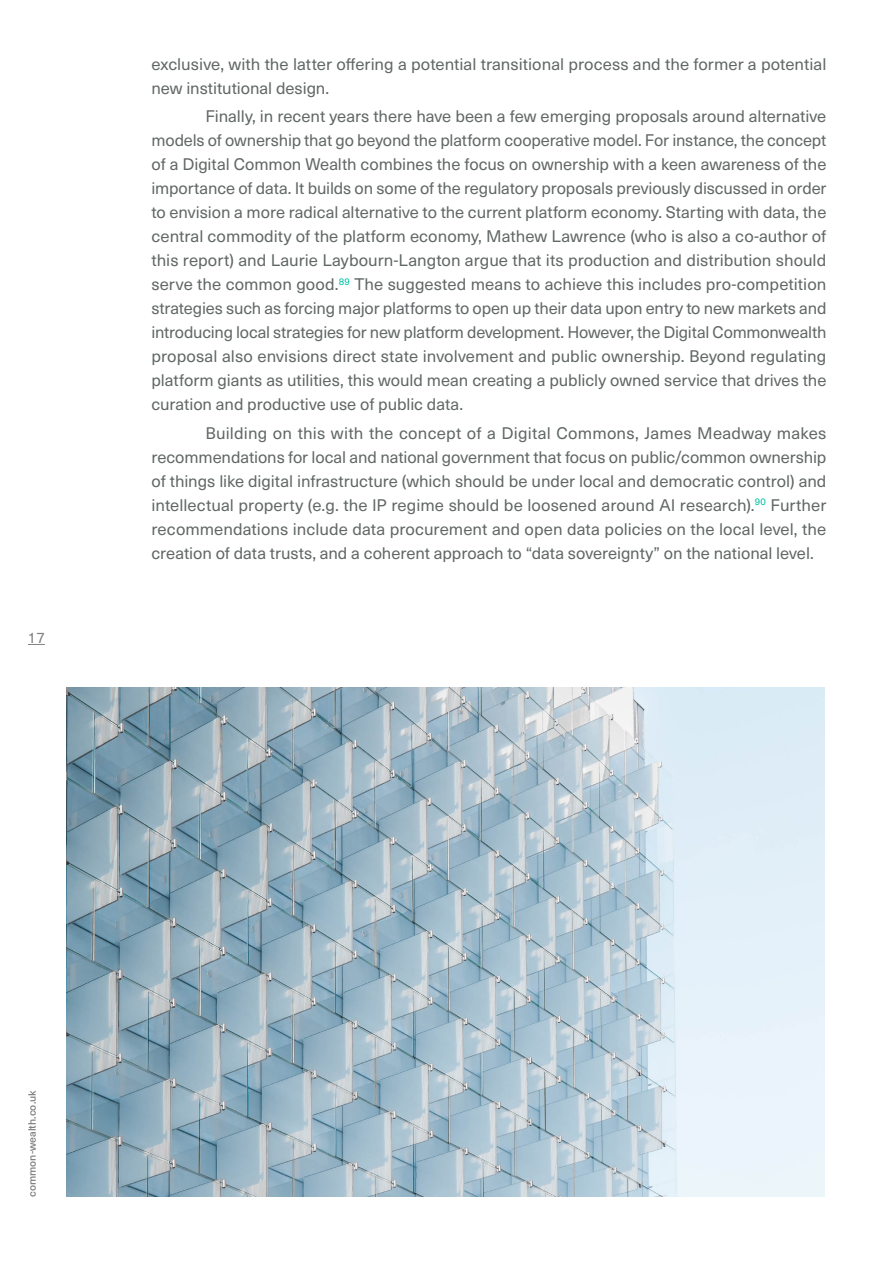
<style>
.page{position:relative;width:893px;height:1263px;background:#fff}
.page>*{position:absolute;margin:0;border:0;box-sizing:border-box;transform-origin:0 0}
.t1{font:16.5px/24px "Neue Haas Unica W1 G";letter-spacing:-.005em;color:#616766;text-align:justify}
.t2{font:15px "Neue Haas Unica W1 G";color:#000}
.t3{font:500 10.5px "Neue Haas Unica W1 G";color:#000}
</style>
<div class="page">
<svg style="left:28px;top:644px;width:17px;height:1px"></svg>
<img style="left:66px;top:688px;width:758px;height:509px">
<p class="t2" style="left:28px;top:626px;width:18px">17</p>
<p class="t1" style="left:151px;top:51px;width:676px">exclusive, with the latter offering a potential transitional process and the former a potential new institutional design.</p>
<p class="t1" style="left:151px;top:104px;width:676px;text-indent:54px">Finally, in recent years there have been a few emerging proposals around alternative models of ownership that go beyond the platform cooperative model. For instance, the concept of a Digital Common Wealth combines the focus on ownership with a keen awareness of the importance of data. It builds on some of the regulatory proposals previously discussed in order to envision a more radical alternative to the current platform economy. Starting with data, the central commodity of the platform economy, Mathew Lawrence (who is also a co-author of this report) and Laurie Laybourn-Langton argue that its production and distribution should serve the common good.<sup>89</sup> The suggested means to achieve this includes pro-competition strategies such as forcing major platforms to open up their data upon entry to new markets and introducing local strategies for new platform development. However, the Digital Commonwealth proposal also envisions direct state involvement and public ownership. Beyond regulating platform giants as utilities, this would mean creating a publicly owned service that drives the curation and productive use of public data.</p>
<p class="t1" style="left:151px;top:420px;width:676px;text-indent:54px">Building on this with the concept of a Digital Commons, James Meadway makes recommendations for local and national government that focus on public/common ownership of things like digital infrastructure (which should be under local and democratic control) and intellectual property (e.g. the IP regime should be loosened around AI research).<sup>90</sup> Further recommendations include data procurement and open data policies on the local level, the creation of data trusts, and a coherent approach to “data sovereignty” on the national level.</p>
<p class="t3" style="left:24px;top:1197px;width:108px;rotate:-90deg">common-wealth.co.uk</p>
</div>
